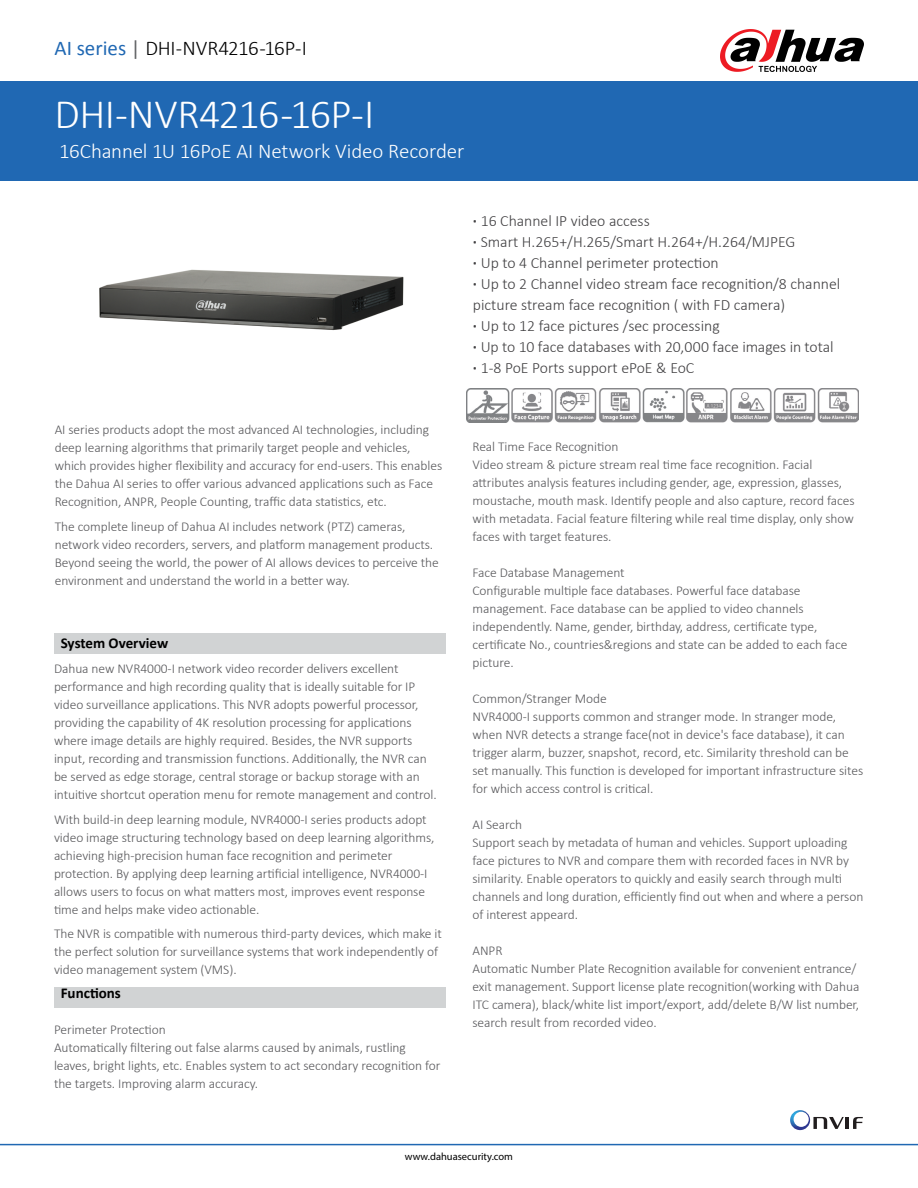
<style>
.page{position:relative;width:918px;height:1188px;background:#fff}
.page>*{position:absolute;margin:0;border:0;box-sizing:border-box;transform-origin:0 0}
.t1{font:300 42px "Calibri";letter-spacing:-.015em;color:#fff}
.t2{font:300 21px "Calibri";letter-spacing:-.005em;color:#fff}
.t3{font:300 21px "Calibri";letter-spacing:-.01em;color:#000}
.t4{font:300 15.75px/21px "Calibri";color:#403f41}
.t5{font:700 15px "Calibri";color:#000}
.t6{font:300 13.5px/18px "Calibri";letter-spacing:-.005em;color:#58585b}
.t7{font:10.5px "Myriad Pro";color:#000}
.s1{font-weight:400;color:#2068b3}
.s2{font-weight:400;color:#626466}
.s3{font-weight:700}
</style>
<div class="page">
<div style="left:0;top:81px;width:918px;height:100px;background:#2068b3"></div>
<div style="left:54px;top:633px;width:391px;height:21px;background:#d1d3d4"></div>
<div style="left:55px;top:988px;width:391px;height:20px;background:#d1d3d4"></div>
<hr style="left:0;top:1144px;width:918px;height:1px;background:#2068b3">
<hr style="left:845px;top:1117px;width:4px;height:12px;background:#211d1e">
<svg style="left:853px;top:1117px;width:10px;height:12px"></svg>
<svg style="left:790px;top:1110px;width:54px;height:20px"></svg>
<svg style="left:720px;top:29px;width:144px;height:43px"></svg>
<img style="left:99px;top:269px;width:305px;height:61px">
<img style="left:467px;top:389px;width:392px;height:34px">
<h2 class="t3" style="left:55px;top:35px;width:254px"><span class="s1">AI series</span> <span class="s2">|</span> DHI-NVR4216-16P-I</h2>
<h1 class="t1" style="left:55px;top:88px;width:321px">DHI-NVR4216-16P-I</h1>
<h2 class="t2" style="left:59px;top:138px;width:407px">16Channel 1U 16PoE AI Network Video Recorder</h2>
<p class="t6" style="left:55px;top:421px;width:389px">AI series products adopt the most advanced AI technologies, including deep learning algorithms that primarily target people and vehicles, which provides higher flexibility and accuracy for end-users. This enables the Dahua AI series to offer various advanced applications such as Face Recognition, ANPR, People Counting, traffic data statistics, etc.</p>
<p class="t6" style="left:55px;top:517px;width:386px">The complete lineup of Dahua AI includes network (PTZ) cameras, network video recorders, servers, and platform management products.<br>Beyond seeing the world, the power of AI allows devices to perceive the environment and understand the world in a better way.</p>
<p class="t5" style="left:61px;top:634px;width:109px">System Overview</p>
<p class="t6" style="left:54px;top:659px;width:384px">Dahua new NVR4000-I network video recorder delivers excellent performance and high recording quality that is ideally suitable for IP video surveillance applications. This NVR adopts powerful processor, providing the capability of 4K resolution processing for applications where image details are highly required. Besides, the NVR supports input, recording and transmission functions. Additionally, the NVR can be served as edge storage, central storage or backup storage with an intuitive shortcut operation menu for remote management and control.</p>
<p class="t6" style="left:54px;top:810px;width:382px">With build-in deep learning module, NVR4000-I series products adopt video image structuring technology based on deep learning algorithms, achieving high-precision human face recognition and perimeter protection. By applying deep learning artificial intelligence, NVR4000-I allows users to focus on what matters most, improves event response time and helps make video actionable.</p>
<p class="t6" style="left:54px;top:925px;width:389px">The NVR is compatible with numerous third-party devices, which make it the perfect solution for surveillance systems that work independently of video management system (VMS).</p>
<p class="t5" style="left:61px;top:983px;width:62px">Functions</p>
<p class="t6" style="left:54px;top:1020px;width:388px">Perimeter Protection<br>Automatically filtering out false alarms caused by animals, rustling leaves, bright lights, etc. Enables system to act secondary recognition for the targets. Improving alarm accuracy.</p>
<p class="t4" style="left:473px;top:211px;width:369px"><span class="s3">·</span> 16 Channel IP video access<br><span class="s3">·</span> Smart H.265+/H.265/Smart H.264+/H.264/MJPEG<br><span class="s3">·</span> Up to 4 Channel perimeter protection<br><span class="s3">·</span> Up to 2 Channel video stream face recognition/8 channel picture stream face recognition ( with FD camera)<br><span class="s3">·</span> Up to 12 face pictures /sec processing<br><span class="s3">·</span> Up to 10 face databases with 20,000 face images in total <span class="s3">·</span> 1-8 PoE Ports support ePoE &amp; EoC</p>
<p class="t6" style="left:472px;top:437px;width:384px">Real Time Face Recognition<br>Video stream &amp; picture stream real time face recognition. Facial attributes analysis features including gender, age, expression, glasses, moustache, mouth mask. Identify people and also capture, record faces with metadata. Facial feature filtering while real time display, only show faces with target features.</p>
<p class="t6" style="left:472px;top:563px;width:376px">Face Database Management<br>Configurable multiple face databases. Powerful face database management. Face database can be applied to video channels independently. Name, gender, birthday, address, certificate type, certificate No., countries&amp;regions and state can be added to each face picture.</p>
<p class="t6" style="left:472px;top:689px;width:392px">Common/Stranger Mode<br>NVR4000-I supports common and stranger mode. In stranger mode, when NVR detects a strange face(not in device's face database), it can trigger alarm, buzzer, snapshot, record, etc. Similarity threshold can be set manually. This function is developed for important infrastructure sites for which access control is critical.</p>
<p class="t6" style="left:472px;top:815px;width:392px">AI Search<br>Support seach by metadata of human and vehicles. Support uploading face pictures to NVR and compare them with recorded faces in NVR by similarity. Enable operators to quickly and easily search through multi channels and long duration, efficiently find out when and where a person of interest appeard.</p>
<p class="t6" style="left:472px;top:941px;width:389px">ANPR<br>Automatic Number Plate Recognition available for convenient entrance/ exit management. Support license plate recognition(working with Dahua ITC camera), black/white list import/export, add/delete B/W list number, search result from recorded video.</p>
<p class="t7" style="left:405px;top:1150px;width:110px">www.dahuasecurity.com</p>
</div>
